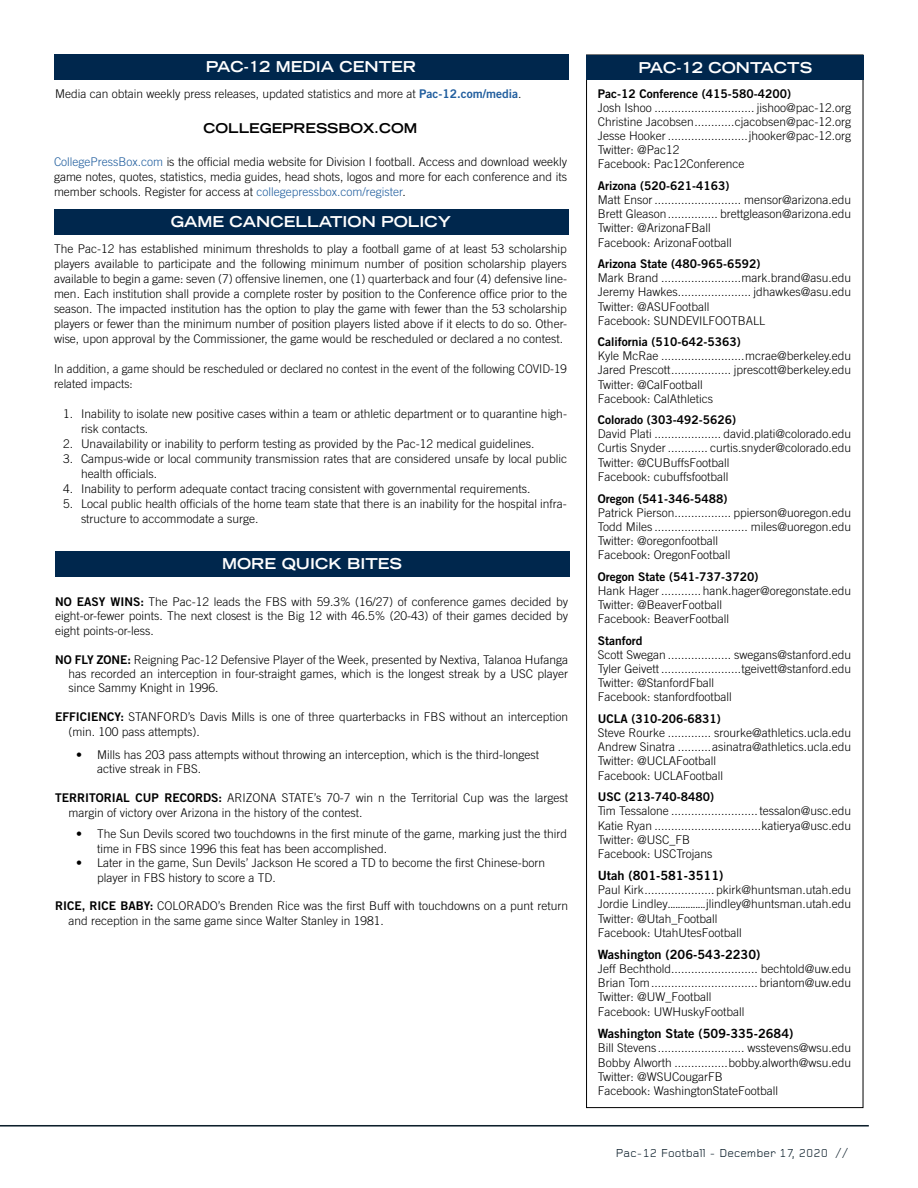
<style>
.page{position:relative;width:918px;height:1188px;background:#fff}
.page>*{position:absolute;margin:0;border:0;box-sizing:border-box;transform-origin:0 0}
.t1{font:700 expanded 15px "Trade Gothic LT Std";color:#fff}
.t2{font:700 expanded 13.5px "Trade Gothic LT Std";color:#000}
.t3{font:12.75px "Trade Gothic LT Std Bd 2";color:#000}
.t4{font:300 12px/14.1px "Trade Gothic LT Std";color:#000}
.t5{font:12px "Trade Gothic LT Std Bd 2";color:#000}
.t6{font:12px "Foundry Gridnik";color:#0d1f2b}
.s1{font-family:"Trade Gothic LT Std Bd 2";font-weight:400;color:#215e9e}
.s2{color:#215e9e}
.s3{font-family:"Trade Gothic LT Std Bd 2";font-weight:400}
</style>
<div class="page">
<svg style="left:0;top:1125px;width:869px;height:2px;background:#44525b"></svg>
<div style="left:54px;top:54px;width:514px;height:26px;background:#00274d"></div>
<div style="left:54px;top:209px;width:514px;height:26px;background:#00274d"></div>
<div style="left:55px;top:551px;width:514px;height:26px;background:#00274d"></div>
<div style="left:587px;top:55px;width:277px;height:24px;background:#00274d"></div>
<p class="t1" style="left:206px;top:56px;width:212px">PAC-12 MEDIA CENTER</p>
<p class="t4" style="left:55px;top:86px;width:468px">Media can obtain weekly press releases, updated statistics and more at <span class="s1">Pac-12.com/media</span>.</p>
<p class="t2" style="left:204px;top:119px;width:215px">COLLEGEPRESSBOX.COM</p>
<p class="t4" style="left:54px;top:154px;width:515px;line-height:15px;text-align:justify"><span class="s2">CollegePressBox.com</span> is the official media website for Division I football. Access and download weekly game notes, quotes, statistics, media guides, head shots, logos and more for each conference and its member schools. Register for access at <span class="s2">collegepressbox.com/register</span>.</p>
<p class="t1" style="left:171px;top:212px;width:282px">GAME CANCELLATION POLICY</p>
<p class="t4" style="left:54px;top:241px;width:515px;line-height:15px;text-align:justify">The Pac-12 has established minimum thresholds to play a football game of at least 53 scholarship players available to participate and the following minimum number of position scholarship players available to begin a game: seven (7) offensive linemen, one (1) quarterback and four (4) defensive line&shy;men. Each institution shall provide a complete roster by position to the Conference office prior to the season. The impacted institution has the option to play the game with fewer than the 53 scholarship players or fewer than the minimum number of position players listed above if it elects to do so. Other&shy;wise, upon approval by the Commissioner, the game would be rescheduled or declared a no contest.</p>
<p class="t4" style="left:54px;top:361px;width:515px;line-height:15px">In addition, a game should be rescheduled or declared no contest in the event of the following COVID-19 related impacts:</p>
<p class="t4" style="left:81px;top:406px;width:487px;line-height:15px;text-indent:-18px">1. Inability to isolate new positive cases within a team or athletic department or to quarantine high&shy;risk contacts.</p>
<p class="t4" style="left:63px;top:437px;width:473px">2. Unavailability or inability to perform testing as provided by the Pac-12 medical guidelines.</p>
<p class="t4" style="left:81px;top:451px;width:487px;line-height:15px;text-indent:-18px">3. Campus-wide or local community transmission rates that are considered unsafe by local public health officials.</p>
<p class="t4" style="left:63px;top:482px;width:469px">4. Inability to perform adequate contact tracing consistent with governmental requirements.</p>
<p class="t4" style="left:81px;top:496px;width:487px;line-height:15px;text-indent:-18px">5. Local public health officials of the home team state that there is an inability for the hospital infra&shy;structure to accommodate a surge.</p>
<p class="t1" style="left:222px;top:554px;width:181px">MORE QUICK BITES</p>
<p class="t4" style="left:55px;top:594px;width:515px;text-align:justify"><span class="s3">NO EASY WINS:</span> The Pac-12 leads the FBS with 59.3% (16/27) of conference games decided by eight-or-fewer points. The next closest is the Big 12 with 46.5% (20-43) of their games decided by eight points-or-less.</p>
<p class="t4" style="left:69px;top:652px;width:501px;text-align:justify;text-indent:-14px"><span class="s3">NO FLY ZONE:</span> Reigning Pac-12 Defensive Player of the Week, presented by Nextiva, Talanoa Hufanga has recorded an interception in four-straight games, which is the longest streak by a USC player since Sammy Knight in 1996.</p>
<p class="t4" style="left:69px;top:709px;width:501px;text-indent:-14px"><span class="s3">EFFICIENCY:</span> STANFORD’s Davis Mills is one of three quarterbacks in FBS without an interception (min. 100 pass attempts).</p>
<p class="t4" style="left:97px;top:747px;width:444px;text-indent:-21px">• Mills has 203 pass attempts without throwing an interception, which is the third-longest active streak in FBS.</p>
<p class="t4" style="left:69px;top:790px;width:501px;text-indent:-14px"><span class="s3">TERRITORIAL CUP RECORDS:</span> ARIZONA STATE’s 70-7 win n the Territorial Cup was the largest margin of victory over Arizona in the history of the contest.</p>
<p class="t4" style="left:97px;top:827px;width:472px;text-indent:-21px">• The Sun Devils scored two touchdowns in the first minute of the game, marking just the third time in FBS since 1996 this feat has been accomplished.</p>
<p class="t4" style="left:97px;top:856px;width:450px;text-indent:-21px">• Later in the game, Sun Devils’ Jackson He scored a TD to become the first Chinese-born player in FBS history to score a TD.</p>
<p class="t4" style="left:69px;top:899px;width:501px;text-indent:-14px"><span class="s3">RICE, RICE BABY:</span> COLORADO’s Brenden Rice was the first Buff with touchdowns on a punt return and reception in the same game since Walter Stanley in 1981.</p>
<p class="t1" style="left:638px;top:57px;width:175px">PAC-12 CONTACTS</p>
<p class="t5" style="left:598px;top:86px;width:195px">Pac-12 Conference (415-580-4200)</p>
<p class="t4" style="left:598px;top:100px;width:255px">Josh Ishoo .............................. jishoo@pac-12.org Christine Jacobsen............cjacobsen@pac-12.org Jesse Hooker ........................jhooker@pac-12.org Twitter: @Pac12<br>Facebook: Pac12Conference</p>
<p class="t5" style="left:598px;top:178px;width:133px">Arizona (520-621-4163)</p>
<p class="t4" style="left:598px;top:193px;width:255px">Matt Ensor .......................... mensor@arizona.edu Brett Gleason............... brettgleason@arizona.edu Twitter: @ArizonaFBall<br>Facebook: ArizonaFootball</p>
<p class="t5" style="left:598px;top:257px;width:164px">Arizona State (480-965-6592)</p>
<p class="t4" style="left:598px;top:271px;width:255px">Mark Brand ........................mark.brand@asu.edu Jeremy Hawkes...................... jdhawkes@asu.edu Twitter: @ASUFootball<br>Facebook: SUNDEVILFOOTBALL</p>
<p class="t5" style="left:598px;top:335px;width:144px">California (510-642-5363)</p>
<p class="t4" style="left:598px;top:349px;width:255px">Kyle McRae .........................mcrae@berkeley.edu Jared Prescott.................. jprescott@berkeley.edu Twitter: @CalFootball<br>Facebook: CalAthletics</p>
<p class="t5" style="left:598px;top:413px;width:140px">Colorado (303-492-5626)</p>
<p class="t4" style="left:598px;top:427px;width:255px">David Plati .................... david.plati@colorado.edu Curtis Snyder ............ curtis.snyder@colorado.edu Twitter: @CUBuffsFootball<br>Facebook: cubuffsfootball</p>
<p class="t5" style="left:598px;top:491px;width:131px">Oregon (541-346-5488)</p>
<p class="t4" style="left:598px;top:505px;width:255px">Patrick Pierson................. ppierson@uoregon.edu Todd Miles ............................ miles@uoregon.edu Twitter: @oregonfootball<br>Facebook: OregonFootball</p>
<p class="t5" style="left:598px;top:569px;width:162px">Oregon State (541-737-3720)</p>
<p class="t4" style="left:598px;top:583px;width:255px">Hank Hager ............ hank.hager@oregonstate.edu<br>Twitter: @BeaverFootball<br>Facebook: BeaverFootball</p>
<p class="t5" style="left:598px;top:633px;width:46px">Stanford</p>
<p class="t4" style="left:598px;top:647px;width:255px">Scott Swegan ................... swegans@stanford.edu Tyler Geivett ........................tgeivett@stanford.edu Twitter: @StanfordFball<br>Facebook: stanfordfootball</p>
<p class="t5" style="left:598px;top:711px;width:124px">UCLA (310-206-6831)</p>
<p class="t4" style="left:598px;top:726px;width:255px">Steve Rourke ............. srourke@athletics.ucla.edu Andrew Sinatra ..........asinatra@athletics.ucla.edu Twitter: @UCLAFootball<br>Facebook: UCLAFootball</p>
<p class="t5" style="left:598px;top:790px;width:118px">USC (213-740-8480)</p>
<p class="t4" style="left:598px;top:804px;width:255px">Tim Tessalone .......................... tessalon@usc.edu Katie Ryan ................................katierya@usc.edu Twitter: @USC_FB<br>Facebook: USCTrojans</p>
<p class="t3" style="left:598px;top:868px;width:127px">Utah (801-581-3511)</p>
<p class="t4" style="left:598px;top:883px;width:255px">Paul Kirk..................... pkirk@huntsman.utah.edu Jordie Lindley...............jlindley@huntsman.utah.edu Twitter: @Utah_Football<br>Facebook: UtahUtesFootball</p>
<p class="t3" style="left:598px;top:947px;width:164px">Washington (206-543-2230)</p>
<p class="t4" style="left:598px;top:962px;width:255px">Jeff Bechthold.......................... bechtold@uw.edu Brian Tom................................ briantom@uw.edu Twitter: @UW_Football<br>Facebook: UWHuskyFootball</p>
<p class="t3" style="left:598px;top:1026px;width:197px">Washington State (509-335-2684)</p>
<p class="t4" style="left:598px;top:1041px;width:255px">Bill Stevens .......................... wsstevens@wsu.edu Bobby Alworth ................bobby.alworth@wsu.edu Twitter: @WSUCougarFB<br>Facebook: WashingtonStateFootball</p>
<p class="t6" style="left:616px;top:1146px;width:234px">Pac-12 Football - December 17, 2020 //</p>
</div>
